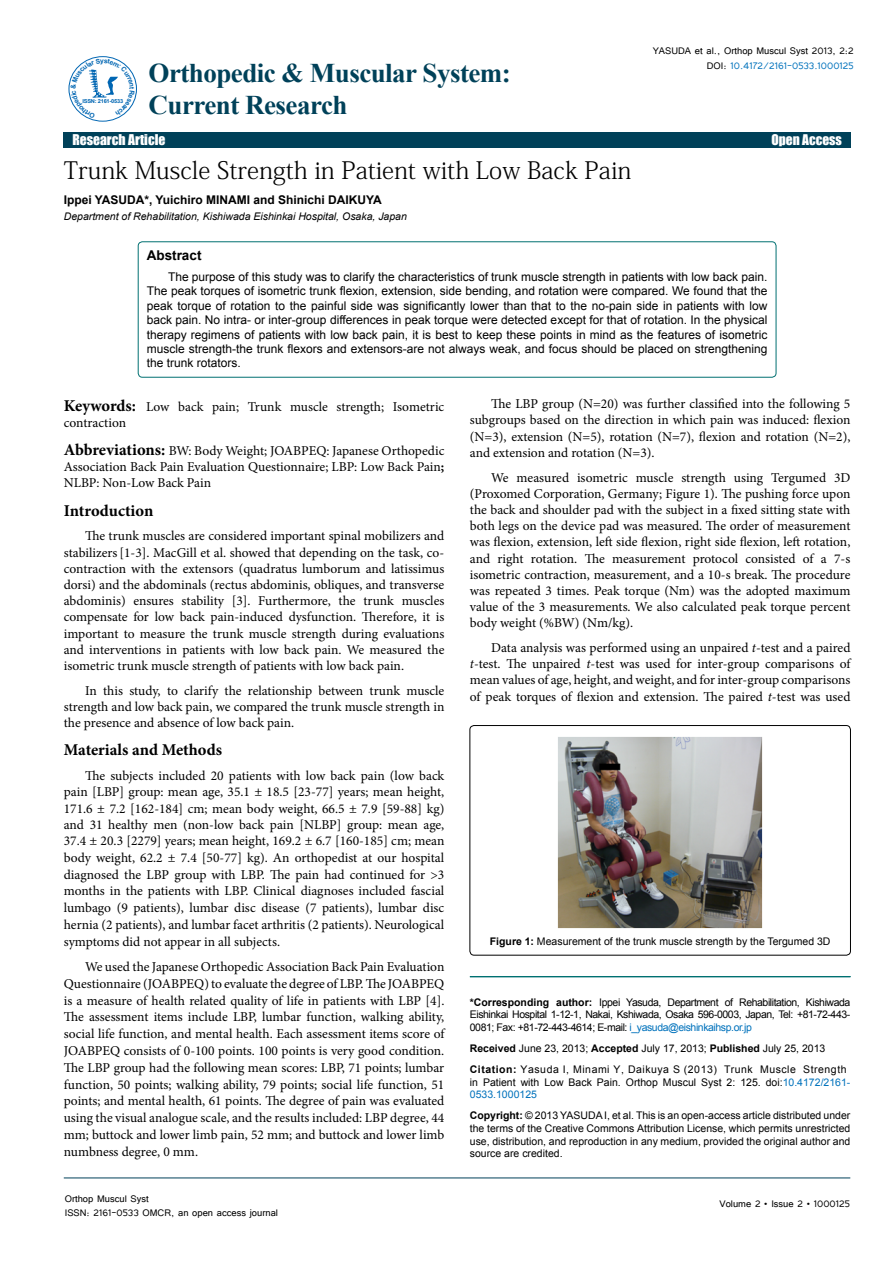
<style>
.page{position:relative;width:893px;height:1263px;background:#fff}
.page>*{position:absolute;margin:0;border:0;box-sizing:border-box;transform-origin:0 0}
.t1{font:700 27px "Times New Roman";letter-spacing:-.02em;color:#004159}
.t2{font:24px "Adobe Fangsong Std";color:#000}
.t3{font:700 16.5px "Minion Pro";color:#000}
.t4{font:13.65px "Impact";color:#fff}
.t5{font:13.5px/16.2px "Minion Pro";color:#000;text-align:justify}
.t6{font:13.5px "Impact";color:#fff}
.t7{font:700 13.5px "Arial";color:#000}
.t8{font:12px/14.4px "Arial";color:#000;text-align:justify}
.t9{font:12px/14.4px "Tunga";color:#000;text-align:right}
.t10{font:700 12px "Arial";color:#000}
.t11{font:10.5px/12.6px "Arial";color:#000;text-align:justify}
.t12{font:italic 10.5px "Arial";color:#000}
.t13{font:700 5.4px "Arial";letter-spacing:-.04em;color:#0066b3;scale:1.05 1}
.s1{color:#0072bc}
.s2{font-weight:700;font-size:16.5px}
.s3{font-weight:700}
.s4{font-style:italic}
.s5{font-style:inherit}
</style>
<div class="page">
<div style="left:64px;top:132px;width:787px;height:15px;background:#004159"></div>
<hr style="left:64px;top:1178px;width:786px;height:1px;background:#004159">
<div style="left:138px;top:242px;width:638px;height:135px;border:1px solid #007071;border-radius:4px"></div>
<hr style="left:470px;top:976px;width:380px;height:1px;background:#007071">
<img style="left:557px;top:736px;width:206px;height:192px">
<div style="left:470px;top:725px;width:380px;height:230px;border:1px solid #000;border-radius:4px"></div>
<div style="left:69px;top:56px;width:68px;height:65px;border:1px solid #0066b3;border-radius:50%"></div>
<svg style="left:71px;top:58px;width:64px;height:60px"></svg>
<p class="t13" style="left:82px;top:98px;width:40px">ISSN: 2161-0533</p>
<h1 class="t1" style="left:149px;top:54px;width:364px">Orthopedic &amp; Muscular System:</h1>
<h1 class="t1" style="left:149px;top:87px;width:201px">Current Research</h1>
<p class="t9" style="left:653px;top:43px;width:202px">YASUDA et al., Orthop Muscul Syst 2013, 2:2<br>DOI: <span class="s1">10.4172/2161-0533.1000125</span></p>
<p class="t4" style="left:72px;top:129px;width:95px">Research Article</p>
<p class="t6" style="left:771px;top:129px;width:72px">Open Access</p>
<h2 class="t2" style="left:64px;top:155px;width:569px">Trunk Muscle Strength in Patient with Low Back Pain</h2>
<p class="t10" style="left:64px;top:191px;width:320px">Ippei YASUDA*, Yuichiro MINAMI and Shinichi DAIKUYA</p>
<p class="t12" style="left:64px;top:210px;width:345px">Department of Rehabilitation, Kishiwada Eishinkai Hospital, Osaka, Japan</p>
<p class="t7" style="left:147px;top:246px;width:56px">Abstract</p>
<p class="t8" style="left:147px;top:270px;width:622px;text-indent:21px">The purpose of this study was to clarify the characteristics of trunk muscle strength in patients with low back pain.<br>The peak torques of isometric trunk flexion, extension, side bending, and rotation were compared. We found that the peak torque of rotation to the painful side was significantly lower than that to the no-pain side in patients with low back pain. No intra- or inter-group differences in peak torque were detected except for that of rotation. In the physical therapy regimens of patients with low back pain, it is best to keep these points in mind as the features of isometric muscle strength-the trunk flexors and extensors-are not always weak, and focus should be placed on strengthening the trunk rotators.</p>
<p class="t5" style="left:64px;top:398px;width:382px"><span class="s2">Keywords:</span> Low back pain; Trunk muscle strength; Isometric contraction</p>
<p class="t5" style="left:64px;top:443px;width:382px"><span class="s2">Abbreviations:</span> BW: Body Weight; JOABPEQ: Japanese Orthopedic Association Back Pain Evaluation Questionnaire; LBP: Low Back Pain<span class="s3">; </span>NLBP: Non-Low Back Pain</p>
<p class="t3" style="left:64px;top:499px;width:91px">Introduction</p>
<p class="t5" style="left:64px;top:528px;width:382px;text-indent:21px">The trunk muscles are considered important spinal mobilizers and stabilizers [1-3]. MacGill et al. showed that depending on the task, co&shy;contraction with the extensors (quadratus lumborum and latissimus dorsi) and the abdominals (rectus abdominis, obliques, and transverse abdominis) ensures stability [3]. Furthermore, the trunk muscles compensate for low back pain-induced dysfunction. Therefore, it is important to measure the trunk muscle strength during evaluations and interventions in patients with low back pain. We measured the isometric trunk muscle strength of patients with low back pain.</p>
<p class="t5" style="left:64px;top:682px;width:382px;text-indent:21px">In this study, to clarify the relationship between trunk muscle strength and low back pain, we compared the trunk muscle strength in the presence and absence of low back pain.</p>
<p class="t3" style="left:64px;top:739px;width:160px">Materials and Methods</p>
<p class="t5" style="left:64px;top:768px;width:382px;text-indent:21px">The subjects included 20 patients with low back pain (low back pain [LBP] group: mean age, 35.1 ± 18.5 [23-77] years; mean height, 171.6 ± 7.2 [162-184] cm; mean body weight, 66.5 ± 7.9 [59-88] kg) and 31 healthy men (non-low back pain [NLBP] group: mean age, 37.4 ± 20.3 [2279] years; mean height, 169.2 ± 6.7 [160-185] cm; mean body weight, 62.2 ± 7.4 [50-77] kg). An orthopedist at our hospital diagnosed the LBP group with LBP. The pain had continued for &gt;3 months in the patients with LBP. Clinical diagnoses included fascial lumbago (9 patients), lumbar disc disease (7 patients), lumbar disc hernia (2 patients), and lumbar facet arthritis (2 patients). Neurological symptoms did not appear in all subjects.</p>
<p class="t5" style="left:64px;top:958px;width:382px;line-height:16.8px;text-indent:21px">We used the Japanese Orthopedic Association Back Pain Evaluation Questionnaire (JOABPEQ) to evaluate the degree of LBP. The JOABPEQ is a measure of health related quality of life in patients with LBP [4].<br>The assessment items include LBP, lumbar function, walking ability, social life function, and mental health. Each assessment items score of JOABPEQ consists of 0-100 points. 100 points is very good condition.<br>The LBP group had the following mean scores: LBP, 71 points; lumbar function, 50 points; walking ability, 79 points; social life function, 51 points; and mental health, 61 points. The degree of pain was evaluated using the visual analogue scale, and the results included: LBP degree, 44 mm; buttock and lower limb pain, 52 mm; and buttock and lower limb numbness degree, 0 mm.</p>
<p class="t9" style="left:65px;top:1190px;width:215px;text-align:left">Orthop Muscul Syst<br>ISSN: 2161-0533 OMCR, an open access journal</p>
<p class="t5" style="left:470px;top:396px;width:382px;text-indent:21px">The LBP group (N=20) was further classified into the following 5 subgroups based on the direction in which pain was induced: flexion (N=3), extension (N=5), rotation (N=7), flexion and rotation (N=2), and extension and rotation (N=3).</p>
<p class="t5" style="left:470px;top:469px;width:382px;text-indent:21px">We measured isometric muscle strength using Tergumed 3D (Proxomed Corporation, Germany; Figure 1). The pushing force upon the back and shoulder pad with the subject in a fixed sitting state with both legs on the device pad was measured. The order of measurement was flexion, extension, left side flexion, right side flexion, left rotation, and right rotation. The measurement protocol consisted of a 7-s isometric contraction, measurement, and a 10-s break. The procedure was repeated 3 times. Peak torque (Nm) was the adopted maximum value of the 3 measurements. We also calculated peak torque percent body weight (%BW) (Nm/kg).</p>
<p class="t5" style="left:470px;top:640px;width:382px;text-indent:21px">Data analysis was performed using an unpaired <span class="s4">t</span>-test and a paired <span class="s4">t</span>-test. The unpaired <span class="s4">t</span>-test was used for inter-group comparisons of mean values of age, height, and weight, and for inter-group comparisons of peak torques of flexion and extension. The paired <span class="s4">t</span>-test was used</p>
<p class="t11" style="left:490px;top:935px;width:342px"><span class="s3">Figure 1:</span> Measurement of the trunk muscle strength by the Tergumed 3D</p>
<p class="t11" style="left:470px;top:996px;width:382px"><span class="s3">*Corresponding author:</span> Ippei Yasuda, Department of Rehabilitation, Kishiwada Eishinkai Hospital 1-12-1, Nakai, Kshiwada, Osaka 596-0003, Japan, Tel: +81-72-443- 0081; Fax: +81-72-443-4614; E-mail: <span class="s1">i_yasuda@eishinkaihsp.or.jp</span></p>
<p class="t11" style="left:470px;top:1038px;width:378px;line-height:21.1px"><span class="s3">Received</span> June 23, 2013; <span class="s3">Accepted</span> July 17, 2013; <span class="s3">Published</span> July 25, 2013<br><span class="s3">Citation:</span> <span class="s5">Yasuda I, Minami Y, Daikuya S</span> (2013) Trunk Muscle Strength</p>
<p class="t11" style="left:470px;top:1076px;width:382px">in Patient with Low Back Pain. Orthop Muscul Syst 2: 125. doi:<span class="s1">10.4172/2161-<br>0533.1000125</span></p>
<p class="t11" style="left:470px;top:1109px;width:382px"><span class="s3">Copyright:</span> © 2013 YASUDA I, et al. This is an open-access article distributed under the terms of the Creative Commons Attribution License, which permits unrestricted use, distribution, and reproduction in any medium, provided the original author and source are credited.</p>
<p class="t9" style="left:719px;top:1196px;width:132px">Volume 2 • Issue 2 • 1000125</p>
</div>
